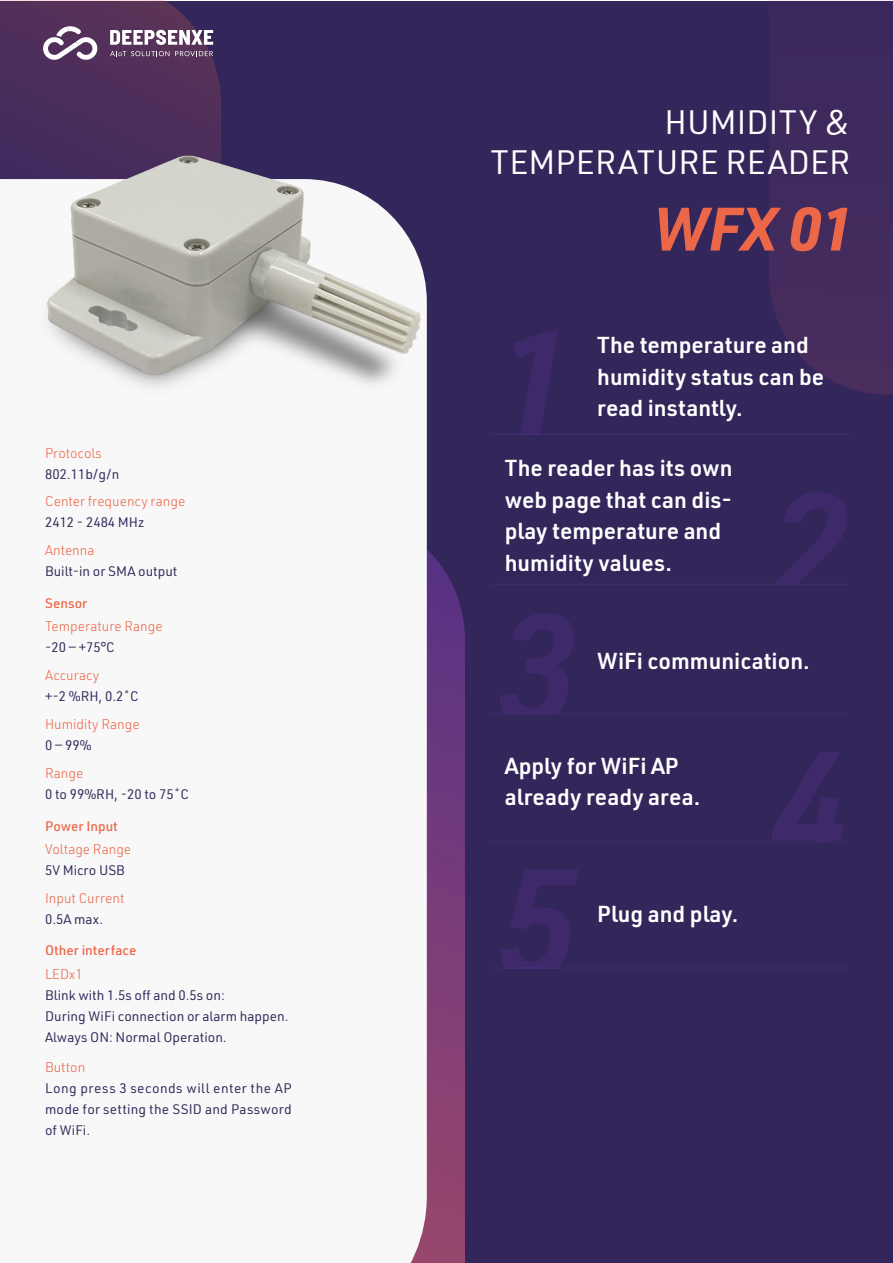
<style>
.page{position:relative;width:893px;height:1263px;background:#fff}
.page>*{position:absolute;margin:0;border:0;box-sizing:border-box;transform-origin:0 0}
.t1{font:italic 700 60px "URWDIN";color:#ec6648}
.t2{font:33px/39.6px "URWDIN";color:#fff;text-align:right}
.t3{font:600 22.5px/31.5px "URWDIN";color:#fff}
.t4{font:13.5px/21px "URWDIN";color:#33265a}
.t5{font:300 13.5px "URWDIN";color:#ec6648}
.t6{font:500 13.5px "URWDIN";color:#ec6648}
</style>
<div class="page">
<div style="left:0;top:2px;width:893px;height:1261px;background:#33265a"></div>
<svg style="left:0;top:0;width:221px;height:25px"></svg>
<svg style="left:769px;top:0;width:124px;height:395px"></svg>
<hr style="left:491px;top:433px;width:359px;height:2px;background:#593490">
<hr style="left:491px;top:583px;width:359px;height:2px;background:#593490">
<svg style="left:427px;top:550px;width:38px;height:713px;background:#763b77"></svg>
<div style="left:0;top:491px;width:427px;height:772px;background:#f8f8f8"></div>
<img style="left:0;top:25px;width:427px;height:466px">
<svg style="left:43px;top:26px;width:170px;height:153px;background:#5e436a"></svg>
<hr style="left:491px;top:713px;width:359px;height:1px;background:#593490">
<hr style="left:491px;top:841px;width:359px;height:1px;background:#593490">
<hr style="left:491px;top:967px;width:359px;height:2px;background:#593490">
<p class="t5" style="left:45px;top:444px;width:58px">Protocols</p>
<p class="t4" style="left:45px;top:463px;width:76px">802.11b/g/n</p>
<p class="t5" style="left:45px;top:493px;width:142px">Center frequency range</p>
<p class="t4" style="left:45px;top:512px;width:101px">2412 - 2484 MHz</p>
<p class="t5" style="left:45px;top:542px;width:51px">Antenna</p>
<p class="t4" style="left:45px;top:561px;width:134px">Built-in or SMA output</p>
<p class="t6" style="left:45px;top:594px;width:44px">Sensor</p>
<p class="t5" style="left:45px;top:618px;width:119px">Temperature Range</p>
<p class="t4" style="left:45px;top:637px;width:71px">-20 — +75°C</p>
<p class="t5" style="left:45px;top:667px;width:56px">Accuracy</p>
<p class="t4" style="left:45px;top:685px;width:95px">+-2 %RH, 0.2˚C</p>
<p class="t5" style="left:45px;top:715px;width:96px">Humidity Range</p>
<p class="t4" style="left:45px;top:734px;width:48px">0 — 99%</p>
<p class="t5" style="left:45px;top:764px;width:40px">Range</p>
<p class="t4" style="left:45px;top:783px;width:145px">0 to 99%RH, -20 to 75˚C</p>
<p class="t6" style="left:45px;top:817px;width:74px">Power Input</p>
<p class="t5" style="left:45px;top:840px;width:88px">Voltage Range</p>
<p class="t4" style="left:45px;top:859px;width:81px">5V Micro USB</p>
<p class="t5" style="left:45px;top:889px;width:81px">Input Current</p>
<p class="t4" style="left:45px;top:908px;width:60px">0.5A max.</p>
<p class="t6" style="left:45px;top:942px;width:93px">Other interface</p>
<p class="t5" style="left:45px;top:965px;width:39px">LEDx1</p>
<p class="t4" style="left:45px;top:984px;width:245px">Blink with 1.5s off and 0.5s on:<br>During WiFi connection or alarm happen.<br>Always ON: Normal Operation.</p>
<p class="t5" style="left:45px;top:1058px;width:42px">Button</p>
<p class="t4" style="left:45px;top:1077px;width:248px;text-align:justify">Long press 3 seconds will enter the AP mode for setting the SSID and Password of WiFi.</p>
<h2 class="t2" style="left:491px;top:102px;width:361px">HUMIDITY &amp;<br>TEMPERATURE READER</h2>
<h1 class="t1" style="left:653px;top:188px;width:202px">WFX 01</h1>
<h3 class="t3" style="left:597px;top:329px;width:229px">The temperature and humidity status can be read instantly.</h3>
<h3 class="t3" style="left:505px;top:451px;width:229px">The reader has its own web page that can dis&shy;play temperature and humidity values.</h3>
<h3 class="t3" style="left:597px;top:644px;width:214px">WiFi communication.</h3>
<h3 class="t3" style="left:505px;top:749px;width:197px">Apply for WiFi AP already ready area.</h3>
<h3 class="t3" style="left:597px;top:898px;width:143px">Plug and play.</h3>
</div>
